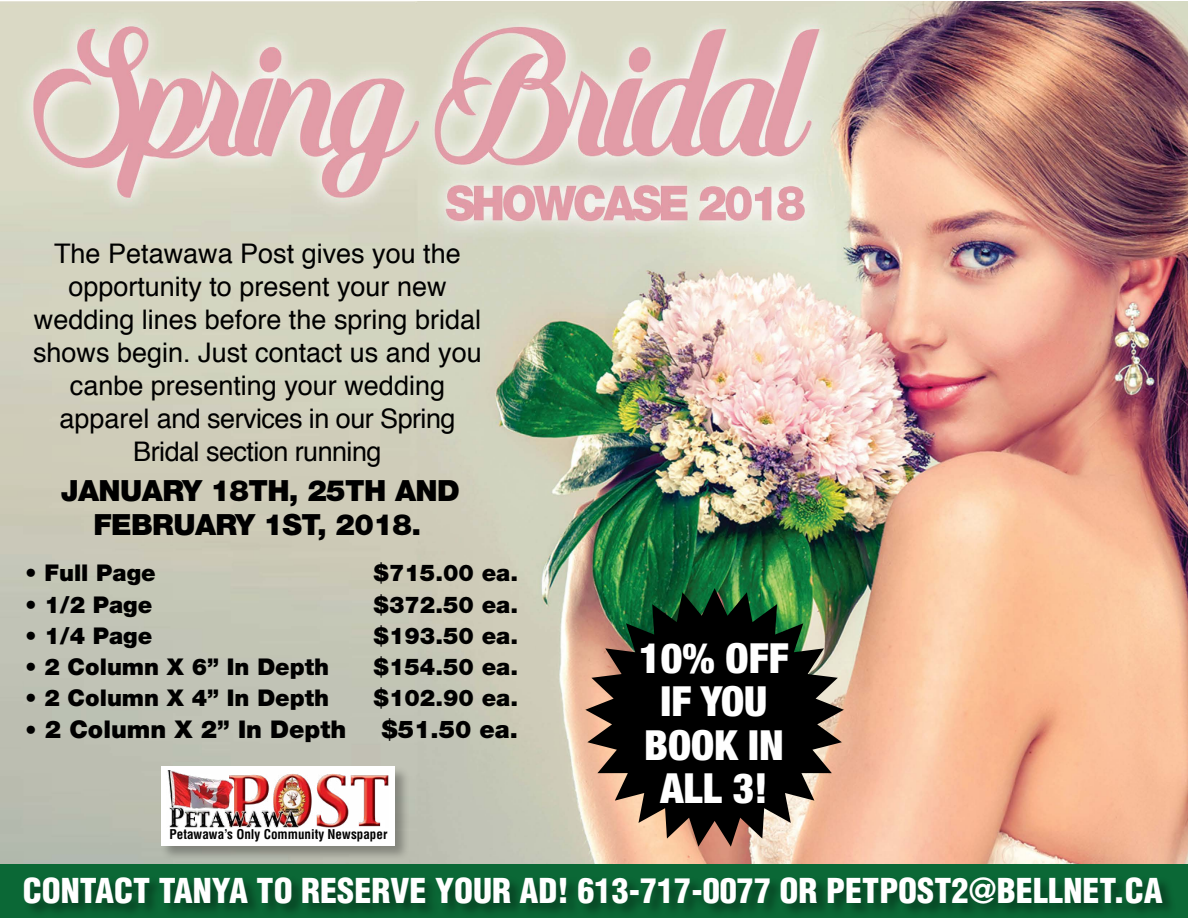
<style>
.page{position:relative;width:1188px;height:918px;background:#fff}
.page>*{position:absolute;margin:0;border:0;box-sizing:border-box;transform-origin:0 0}
.t1{font:900 condensed 41.55px/43.3px "Helvetica Neue";color:#fff;text-align:center}
.t2{font:900 condensed 33.45px "Helvetica";color:#fff}
.t3{font:900 29.25px/34.3px "Helvetica Neue";letter-spacing:-.02em;color:#000;text-align:center}
.t4{font:27px/33px "Helvetica";color:#000;text-align:center}
.t5{font:900 24.45px "Helvetica Neue";color:#000}
.t6{font:900 23.1px "Helvetica Neue";color:#000}
.t7{font:700 condensed 13.2px "Helvetica";color:#000}
.s1{font-size:23.1px}
</style>
<div class="page">
<img style="left:1px;top:1px;width:1186px;height:863px">
<div style="left:160px;top:765px;width:250px;height:96px;background:#000;opacity:.3"></div>
<div style="left:162px;top:767px;width:233px;height:79px;background:#fff"></div>
<img style="left:167px;top:771px;width:222px;height:56px">
<div style="left:1px;top:864px;width:1187px;height:54px;background:#0b6836"></div>
<div style="left:23px;top:876px;width:1154px;height:42px;background:#000;opacity:.4"></div>
<svg style="left:585px;top:588px;width:259px;height:259px;background:#434032"></svg>
<p class="t4" style="left:33px;top:238px;width:450px">The Petawawa Post gives you the opportunity to present your new wedding lines before the spring bridal shows begin. Just contact us and you canbe presenting your wedding apparel and services in our Spring<br>Bridal section running</p>
<p class="t3" style="left:61px;top:473px;width:401px">JANUARY 18TH, 25TH AND<br>FEBRUARY 1ST, 2018.</p>
<p class="t6" style="left:25px;top:559px;width:132px">• Full Page</p>
<p class="t6" style="left:374px;top:559px;width:146px">$715.00 ea.</p>
<p class="t6" style="left:25px;top:591px;width:129px">• 1/2 Page</p>
<p class="t6" style="left:374px;top:591px;width:146px">$372.50 ea.</p>
<p class="t6" style="left:25px;top:622px;width:129px">• 1/4 Page</p>
<p class="t6" style="left:374px;top:622px;width:146px">$193.50 ea.</p>
<p class="t6" style="left:25px;top:653px;width:306px">• 2 Column X 6” In Depth</p>
<p class="t6" style="left:374px;top:653px;width:146px">$154.50 ea.</p>
<p class="t6" style="left:25px;top:684px;width:306px">• 2 Column X 4” In Depth</p>
<p class="t6" style="left:374px;top:684px;width:146px">$102.90 ea.</p>
<p class="t5" style="left:25px;top:714px;width:323px"><span class="s1">•</span> 2 Column X 2” In Depth</p>
<p class="t5" style="left:382px;top:714px;width:138px">$51.50 ea.</p>
<h1 class="t1" style="left:639px;top:636px;width:151px">10% OFF<br>IF YOU<br>BOOK IN<br>ALL 3!</h1>
<p class="t7" style="left:170px;top:826px;width:219px">Petawawa’s Only Community Newspaper</p>
<p class="t2" style="left:23px;top:870px;width:1141px">CONTACT TANYA TO RESERVE YOUR AD! 613-717-0077 OR PETPOST2@BELLNET.CA</p>
</div>
